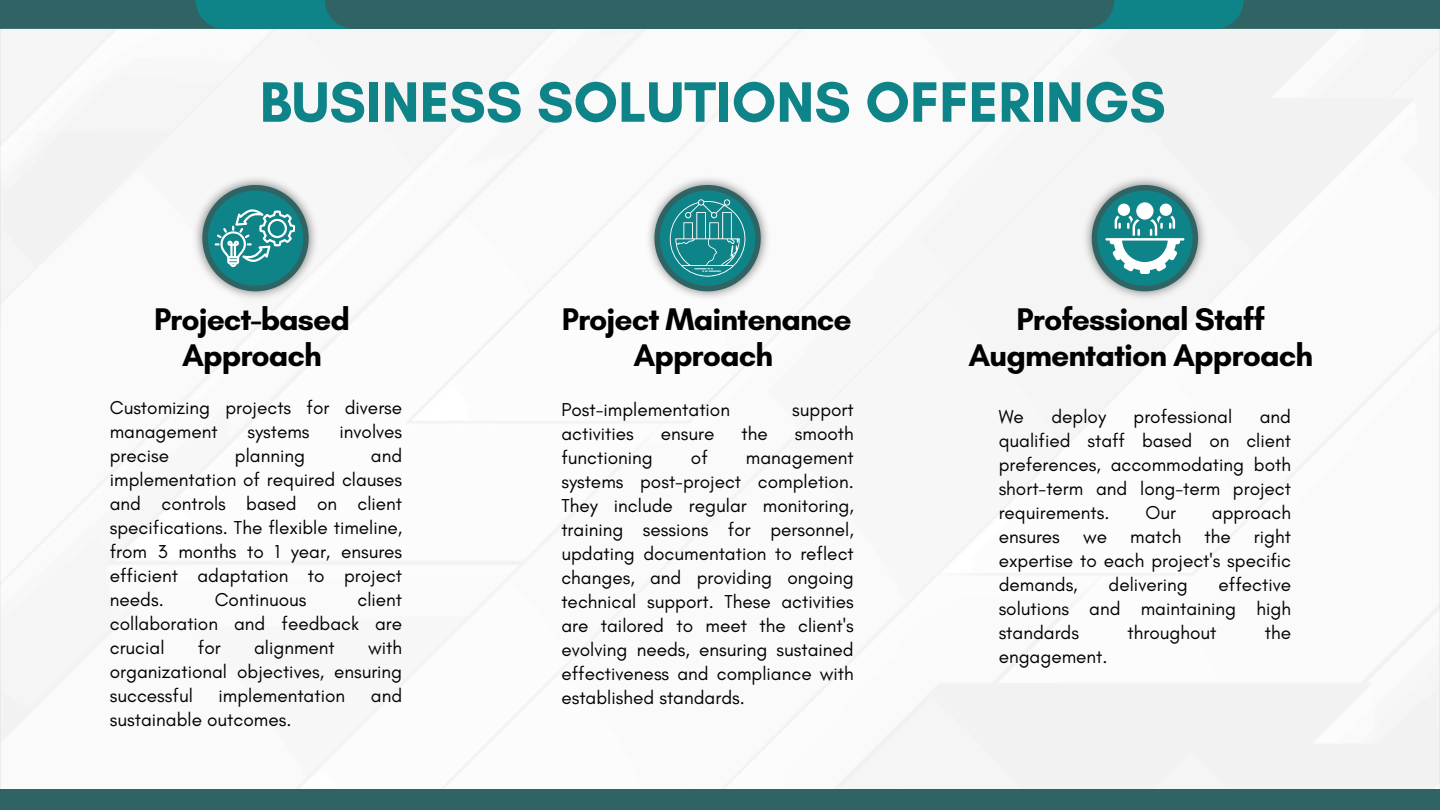
<style>
.page{position:relative;width:1440px;height:810px;background:#fff}
.page>*{position:absolute;margin:0;border:0;box-sizing:border-box;transform-origin:0 0}
.t1{font:700 58px "Glacial Indifference";color:#0e8388}
.t2{font:700 31.9px/36px "Glacial Indifference";letter-spacing:-.03em;color:#000;text-align:center}
.t3{font:19px/24px "Glacial Indifference";color:#000;text-align:justify}
</style>
<div class="page">
<img style="left:193px;top:176px;width:125px;height:125px">
<img style="left:645px;top:176px;width:125px;height:125px">
<img style="left:1082px;top:176px;width:126px;height:125px">
<div style="left:0;top:789px;width:1440px;height:21px;background:#306464"></div>
<div style="left:0;top:0;width:1440px;height:29px;background:#306464"></div>
<div style="left:196px;top:0;width:1048px;height:29px;background:#0e8388"></div>
<div style="left:325px;top:0;width:789px;height:29px;background:#306464"></div>
<svg style="left:202px;top:185px;width:107px;height:106px"></svg>
<svg style="left:654px;top:185px;width:107px;height:106px;background:#529b9e"></svg>
<svg style="left:1092px;top:185px;width:106px;height:106px"></svg>
<p class="t1" style="left:260px;top:67px;width:908px">BUSINESS SOLUTIONS OFFERINGS</p>
<p class="t2" style="left:154px;top:301px;width:198px">Project-based<br>Approach</p>
<p class="t3" style="left:110px;top:396px;width:294px">Customizing projects for diverse management</p>
<p class="t3" style="left:248px;top:420px;width:64px">systems</p>
<p class="t3" style="left:339px;top:420px;width:64px">involves</p>
<p class="t3" style="left:110px;top:444px;width:294px;text-indent:261px">and implementation of required clauses and controls based on client specifications. The flexible timeline, from 3 months to 1 year, ensures efficient adaptation to project needs.</p>
<p class="t3" style="left:110px;top:444px;width:61px">precise</p>
<p class="t3" style="left:235px;top:444px;width:72px">planning</p>
<p class="t3" style="left:110px;top:588px;width:294px;text-indent:248px">client collaboration and feedback are crucial</p>
<p class="t3" style="left:215px;top:588px;width:93px">Continuous</p>
<p class="t3" style="left:110px;top:636px;width:294px;text-indent:258px">with organizational objectives, ensuring successful</p>
<p class="t3" style="left:198px;top:636px;width:24px">for</p>
<p class="t3" style="left:254px;top:636px;width:82px">alignment</p>
<p class="t3" style="left:219px;top:684px;width:128px">implementation</p>
<p class="t3" style="left:371px;top:684px;width:33px">and</p>
<p class="t3" style="left:110px;top:708px;width:183px">sustainable outcomes.</p>
<h2 class="t2" style="left:562px;top:301px;width:291px">Project Maintenance<br>Approach</h2>
<p class="t3" style="left:561px;top:398px;width:170px">Post-implementation</p>
<p class="t3" style="left:792px;top:398px;width:63px">support</p>
<p class="t3" style="left:561px;top:422px;width:74px">activities</p>
<p class="t3" style="left:661px;top:422px;width:55px">ensure</p>
<p class="t3" style="left:742px;top:422px;width:28px">the</p>
<p class="t3" style="left:795px;top:422px;width:60px">smooth</p>
<p class="t3" style="left:561px;top:446px;width:93px">functioning</p>
<p class="t3" style="left:691px;top:446px;width:18px">of</p>
<p class="t3" style="left:561px;top:446px;width:294px;text-indent:185px">management systems post-project completion.<br>They include regular monitoring, training sessions for personnel, updating documentation to reflect changes, and providing ongoing technical support. These activities are tailored to meet the client's evolving needs, ensuring sustained effectiveness and compliance with established standards.</p>
<p class="t2" style="left:969px;top:301px;width:346px">Professional Staff<br>Augmentation Approach</p>
<p class="t3" style="left:999px;top:404px;width:27px">We</p>
<p class="t3" style="left:1051px;top:404px;width:56px">deploy</p>
<p class="t3" style="left:1134px;top:404px;width:100px">professional</p>
<p class="t3" style="left:999px;top:404px;width:294px;text-indent:261px">and qualified staff based on client preferences, accommodating both short-term and long-term project requirements.</p>
<p class="t3" style="left:999px;top:500px;width:294px;text-indent:213px">approach ensures we match the right expertise to each project's specific demands,</p>
<p class="t3" style="left:1145px;top:500px;width:32px">Our</p>
<p class="t3" style="left:999px;top:572px;width:294px;text-indent:220px">effective solutions and maintaining high standards</p>
<p class="t3" style="left:1109px;top:572px;width:81px">delivering</p>
<p class="t3" style="left:1128px;top:620px;width:90px">throughout</p>
<p class="t3" style="left:1265px;top:620px;width:28px">the</p>
<p class="t3" style="left:999px;top:644px;width:110px">engagement.</p>
</div>
